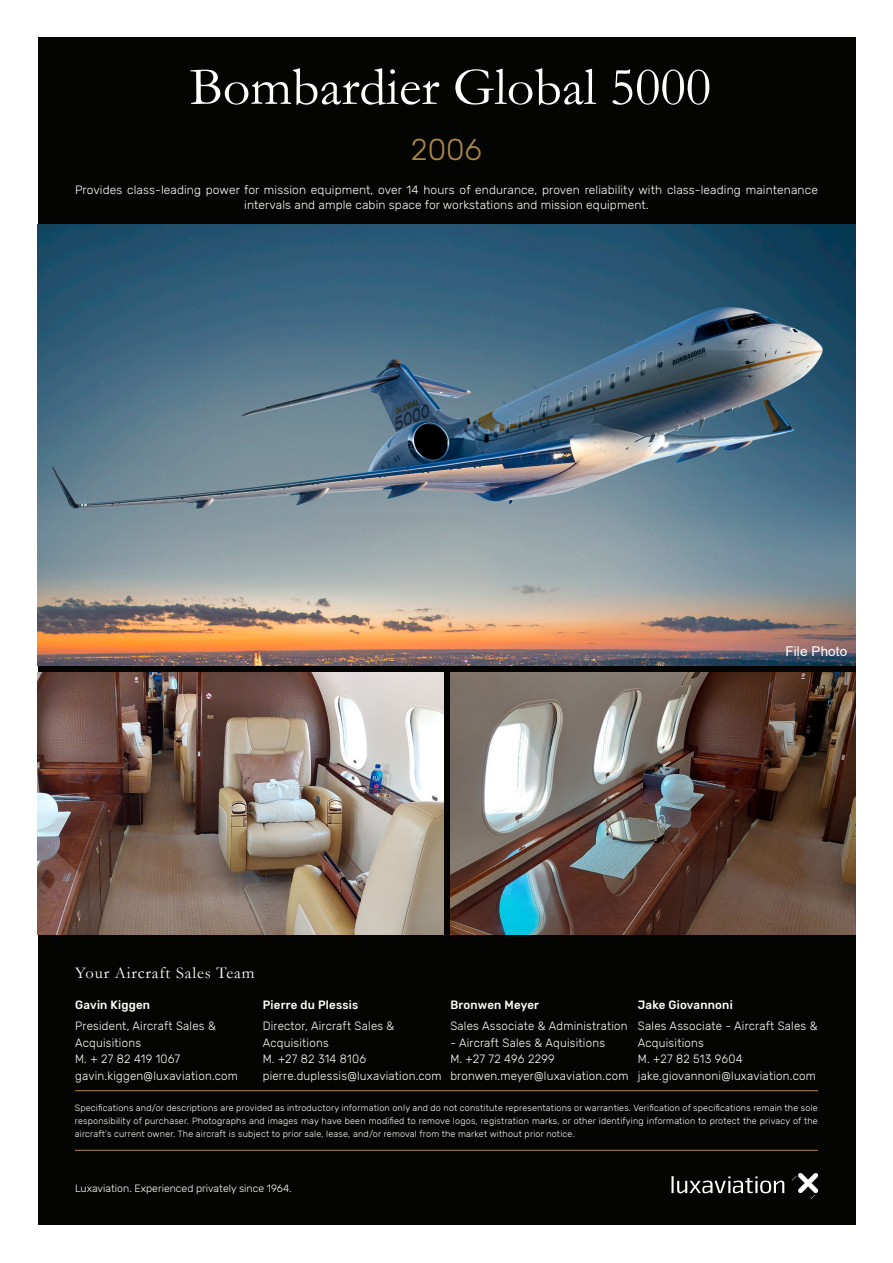
<style>
.page{position:relative;width:893px;height:1263px;background:#fff}
.page>*{position:absolute;margin:0;border:0;box-sizing:border-box;transform-origin:0 0}
.t1{font:54px "Garamond";color:#fff}
.t2{font:300 30px "Rubik";color:#ad8948}
.t3{font:16.5px "Garamond";letter-spacing:.05em;color:#fff}
.t4{font:13.5px "Arial";letter-spacing:.01em;color:#fff}
.t5{font:300 12px/16.5px "Rubik";letter-spacing:.02em;color:#fff;scale:.96 1}
.t6{font:300 12px/14.4px "Rubik";letter-spacing:.02em;color:#fff;text-align:center}
.t7{font:500 12px "Rubik";letter-spacing:.02em;color:#fff;scale:.96 1}
.t8{font:300 10.5px "Rubik";color:#fff}
.t9{font:300 9px/12.8px "Rubik";letter-spacing:.02em;color:#fff;text-align:justify}
</style>
<div class="page">
<div style="left:38px;top:38px;width:817px;height:1187px;background:#040503"></div>
<img style="left:38px;top:225px;width:817px;height:440px">
<img style="left:450px;top:672px;width:405px;height:263px">
<img style="left:38px;top:672px;width:405px;height:263px">
<hr style="left:671px;top:1176px;width:3px;height:17px;background:#fff">
<svg style="left:677px;top:1176px;width:107px;height:17px"></svg>
<svg style="left:792px;top:1173px;width:26px;height:26px"></svg>
<hr style="left:75px;top:1150px;width:743px;height:1px;background:#ad8948">
<hr style="left:75px;top:1090px;width:743px;height:1px;background:#ad8948">
<p class="t1" style="left:190px;top:51px;width:523px">Bombardier Global 5000</p>
<p class="t2" style="left:411px;top:133px;width:73px">2006</p>
<p class="t6" style="left:75px;top:183px;width:744px">Provides class-leading power for mission equipment, over 14 hours of endurance, proven reliability with class-leading maintenance intervals and ample cabin space for workstations and mission equipment.</p>
<p class="t4" style="left:785px;top:642px;width:63px">File Photo</p>
<p class="t3" style="left:75px;top:962px;width:181px">Your Aircraft Sales Team</p>
<p class="t7" style="left:75px;top:998px;width:80px">Gavin Kiggen</p>
<p class="t5" style="left:75px;top:1018px;width:148px">President, Aircraft Sales &amp;<br>Acquisitions</p>
<p class="t5" style="left:75px;top:1051px;width:111px">M. + 27 82 419 1067</p>
<p class="t5" style="left:75px;top:1068px;width:171px">gavin.kiggen@luxaviation.com</p>
<p class="t7" style="left:263px;top:998px;width:101px">Pierre du Plessis</p>
<p class="t5" style="left:263px;top:1018px;width:139px">Director, Aircraft Sales &amp;<br>Acquisitions</p>
<p class="t5" style="left:263px;top:1051px;width:109px">M. +27 82 314 8106</p>
<p class="t5" style="left:263px;top:1068px;width:188px">pierre.duplessis@luxaviation.com</p>
<p class="t7" style="left:450px;top:998px;width:94px">Bronwen Meyer</p>
<p class="t5" style="left:450px;top:1018px;width:186px">Sales Associate &amp; Administration</p>
<p class="t5" style="left:450px;top:1035px;width:163px">- Aircraft Sales &amp; Aquisitions</p>
<p class="t5" style="left:450px;top:1051px;width:110px">M. +27 72 496 2299</p>
<p class="t5" style="left:450px;top:1068px;width:187px">bronwen.meyer@luxaviation.com</p>
<p class="t7" style="left:638px;top:998px;width:100px">Jake Giovannoni</p>
<p class="t5" style="left:638px;top:1018px;width:189px">Sales Associate - Aircraft Sales &amp;<br>Acquisitions</p>
<p class="t5" style="left:638px;top:1051px;width:111px">M. +27 82 513 9604</p>
<p class="t5" style="left:638px;top:1068px;width:187px">jake.giovannoni@luxaviation.com</p>
<p class="t9" style="left:75px;top:1102px;width:744px">Specifications and/or descriptions are provided as introductory information only and do not constitute representations or warranties. Verification of specifications remain the sole responsibility of purchaser. Photographs and images may have been modified to remove logos, registration marks, or other identifying information to protect the privacy of the aircraft’s current owner. The aircraft is subject to prior sale, lease, and/or removal from the market without prior notice.</p>
<p class="t8" style="left:75px;top:1183px;width:218px">Luxaviation. Experienced privately since 1964.</p>
</div>
